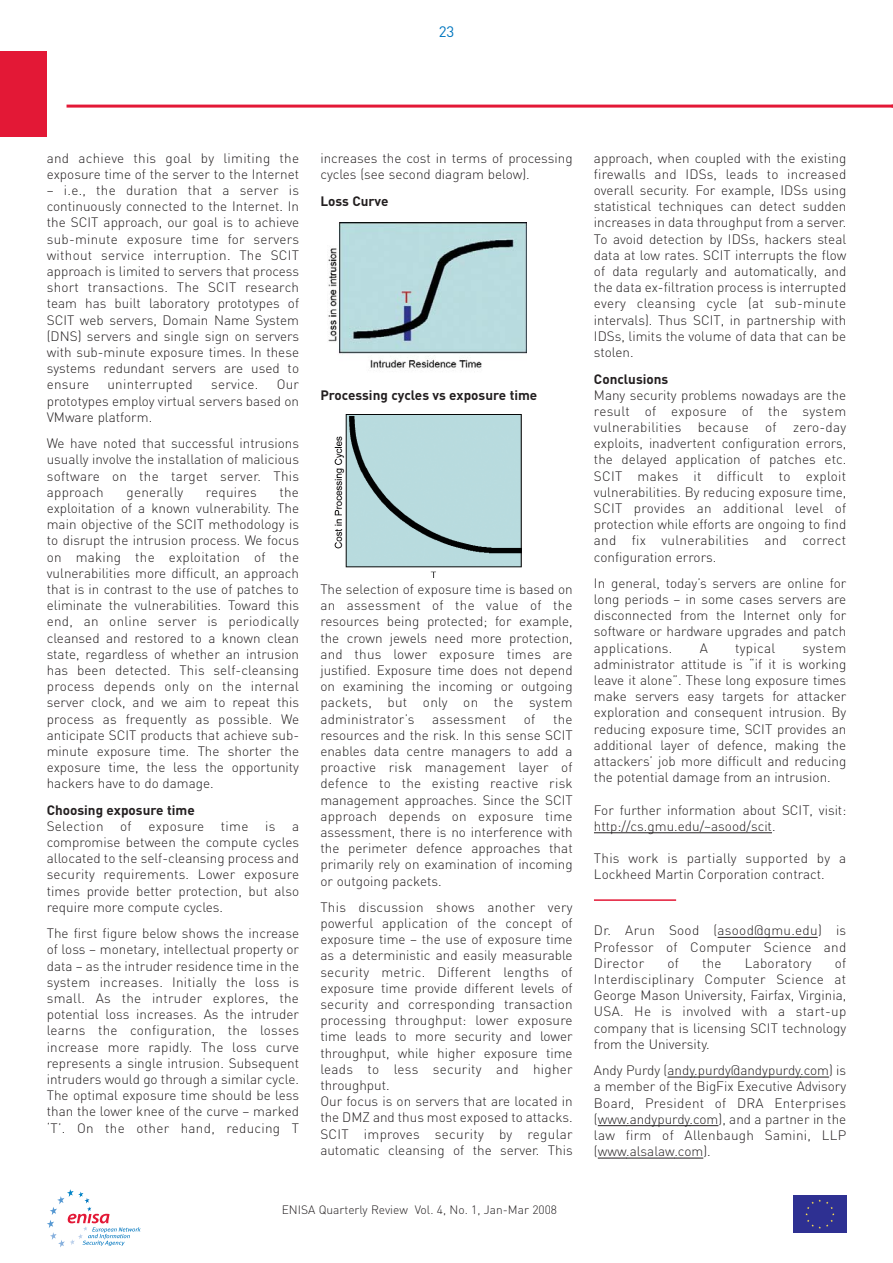
<style>
.page{position:relative;width:893px;height:1263px;background:#fff}
.page>*{position:absolute;margin:0;border:0;box-sizing:border-box;transform-origin:0 0}
.t1{font:15px "DIN";color:#0076bf}
.t2{font:300 13.5px/16.2px "DIN";color:#231f20;text-align:justify}
.t3{font:700 13.5px "DIN";color:#231f20}
.t4{font:300 13.5px "DIN";letter-spacing:.02em;color:#231f20}
.t5{font:300 12px "DIN";color:#231f20}
</style>
<div class="page">
<svg style="left:47px;top:1189px;width:94px;height:58px"></svg>
<div style="left:0;top:51px;width:47px;height:85px;background:#e31836"></div>
<hr style="left:67px;top:105px;width:826px;height:3px;background:#e31836">
<svg style="left:793px;top:1232px;width:53px;height:1px"></svg>
<div style="left:793px;top:1195px;width:53px;height:37px;background:#2e3092"></div>
<svg style="left:805px;top:1200px;width:29px;height:29px"></svg>
<hr style="left:594px;top:833px;width:178px;height:1px;background:#231f20">
<hr style="left:717px;top:937px;width:101px;height:1px;background:#231f20">
<svg style="left:667px;top:1077px;width:51px;height:1px"></svg>
<hr style="left:718px;top:1077px;width:70px;height:1px;background:#231f20">
<svg style="left:788px;top:1077px;width:41px;height:1px"></svg>
<svg style="left:598px;top:1125px;width:28px;height:1px"></svg>
<hr style="left:626px;top:1125px;width:52px;height:1px;background:#231f20">
<svg style="left:677px;top:1125px;width:41px;height:1px"></svg>
<svg style="left:598px;top:1158px;width:28px;height:1px"></svg>
<hr style="left:626px;top:1158px;width:49px;height:1px;background:#231f20">
<svg style="left:674px;top:1158px;width:29px;height:1px"></svg>
<img style="left:328px;top:223px;width:198px;height:146px">
<img style="left:334px;top:414px;width:188px;height:164px">
<hr style="left:594px;top:899px;width:82px;height:2px;background:#e31836">
<p class="t1" style="left:439px;top:26px;width:17px">23</p>
<p class="t2" style="left:47px;top:151px;width:254px">and achieve this goal by limiting the exposure time of the server to the Internet</p>
<p class="t2" style="left:47px;top:184px;width:254px">– i.e., the duration that a server is continuously connected to the Internet. In the SCIT approach, our goal is to achieve sub-minute exposure time for servers without service interruption. The SCIT approach is limited to servers that process short transactions. The SCIT research team has built laboratory prototypes of SCIT web servers, Domain Name System (DNS) servers and single sign on servers with sub-minute exposure times. In these systems redundant servers are used to ensure</p>
<p class="t2" style="left:47px;top:378px;width:254px;text-indent:230px">Our prototypes employ virtual servers based on VMware platform.</p>
<p class="t2" style="left:47px;top:437px;width:254px">We have noted that successful intrusions usually involve the installation of malicious software on the target server. This approach</p>
<p class="t4" style="left:107px;top:380px;width:87px">uninterrupted</p>
<p class="t4" style="left:211px;top:380px;width:49px">service.</p>
<p class="t2" style="left:47px;top:485px;width:254px;text-indent:233px">the exploitation of a known vulnerability. The main objective of the SCIT methodology is to disrupt the intrusion process. We focus on making the exploitation of the vulnerabilities more difficult, an approach that is in contrast to the use of patches to eliminate the vulnerabilities. Toward this end, an online server is periodically cleansed and restored to a known clean state, regardless of whether an intrusion has been detected. This self-cleansing process depends only on the internal server clock, and we aim to repeat this process as frequently as possible. We anticipate SCIT products that achieve sub&shy;minute exposure time. The shorter the exposure time, the less the opportunity hackers have to do damage.</p>
<p class="t3" style="left:47px;top:806px;width:149px">Choosing exposure time</p>
<p class="t2" style="left:47px;top:820px;width:254px">Selection of exposure time is a compromise between the compute cycles allocated to the self-cleansing process and security requirements. Lower exposure times provide better protection, but also require more compute cycles.</p>
<p class="t2" style="left:47px;top:927px;width:254px">The first figure below shows the increase of loss – monetary, intellectual property or data – as the intruder residence time in the system increases. Initially the loss is small. As the intruder explores, the potential loss increases. As the intruder learns the configuration, the losses increase more rapidly. The loss curve represents a single intrusion. Subsequent intruders would go through a similar cycle.<br>The optimal exposure time should be less than the lower knee of the curve – marked ‘T’. On the other hand, reducing T</p>
<p class="t4" style="left:126px;top:487px;width:58px">generally</p>
<p class="t4" style="left:206px;top:487px;width:53px">requires</p>
<p class="t2" style="left:320px;top:151px;width:254px">increases the cost in terms of processing cycles (see second diagram below).</p>
<p class="t3" style="left:320px;top:196px;width:70px">Loss Curve</p>
<p class="t3" style="left:320px;top:391px;width:218px">Processing cycles vs exposure time</p>
<p class="t2" style="left:320px;top:583px;width:254px">The selection of exposure time is based on an assessment of the value of the resources being protected; for example, the crown jewels need more protection, and thus lower exposure times are justified. Exposure time does not depend on examining the incoming or outgoing packets, but only on the system administrator’s</p>
<p class="t2" style="left:320px;top:712px;width:254px;text-indent:233px">the resources and the risk. In this sense SCIT enables data centre managers to add a proactive risk management layer of defence to the existing reactive risk management approaches. Since the SCIT approach depends on exposure time assessment, there is no interference with the perimeter defence approaches that primarily rely on examination of incoming or outgoing packets.</p>
<p class="t2" style="left:320px;top:901px;width:254px;text-align:left">This discussion shows another very powerful application of the concept of exposure time – the use of exposure time as a deterministic and easily measurable security metric. Different lengths of exposure time provide different levels of security and corresponding transaction processing throughput: lower exposure time leads to more security and lower throughput, while higher exposure time leads to less security and higher throughput.<br>Our focus is on servers that are located in the DMZ and thus most exposed to attacks.<br>SCIT improves security by regular automatic cleansing of the server. This</p>
<p class="t4" style="left:432px;top:714px;width:75px">assessment</p>
<p class="t2" style="left:524px;top:712px;width:13px">of</p>
<p class="t5" style="left:282px;top:1205px;width:277px">ENISA Quarterly Review Vol. 4, No. 1, Jan-Mar 2008</p>
<p class="t2" style="left:594px;top:151px;width:254px">approach, when coupled with the existing firewalls and IDSs, leads to increased overall security. For example, IDSs using statistical techniques can detect sudden increases in data throughput from a server.<br>To avoid detection by IDSs, hackers steal data at low rates. SCIT interrupts the flow of data regularly and automatically, and the data ex-filtration process is interrupted every cleansing cycle (at sub-minute intervals). Thus SCIT, in partnership with IDSs, limits the volume of data that can be stolen.</p>
<p class="t3" style="left:594px;top:374px;width:76px">Conclusions</p>
<p class="t2" style="left:594px;top:388px;width:254px">Many security problems nowadays are the result of exposure of the system vulnerabilities because of zero-day exploits, inadvertent configuration errors, the delayed application of patches etc.<br>SCIT makes it difficult to exploit vulnerabilities. By reducing exposure time, SCIT provides an additional level of protection while efforts are ongoing to find and fix vulnerabilities and correct configuration errors.</p>
<p class="t2" style="left:594px;top:577px;width:254px">In general, today’s servers are online for long periods – in some cases servers are disconnected from the Internet only for software or hardware upgrades and patch applications.</p>
<p class="t2" style="left:700px;top:641px;width:10px">A</p>
<p class="t4" style="left:735px;top:643px;width:42px">typical</p>
<p class="t2" style="left:594px;top:641px;width:254px;text-indent:209px">system administrator attitude is “if it is working leave it alone”. These long exposure times make servers easy targets for attacker exploration and consequent intrusion. By reducing exposure time, SCIT provides an additional layer of defence, making the attackers’ job more difficult and reducing the potential damage from an intrusion.</p>
<p class="t2" style="left:594px;top:803px;width:254px">For further information about SCIT, visit: http://cs.gmu.edu/~asood/scit.</p>
<p class="t2" style="left:594px;top:852px;width:254px">This work is partially supported by a<br>Lockheed Martin Corporation contract.</p>
<p class="t2" style="left:594px;top:924px;width:254px">Dr. Arun Sood (asood@gmu.edu) is Professor of Computer Science and Director</p>
<p class="t2" style="left:594px;top:957px;width:254px;text-indent:241px">of Interdisciplinary Computer Science at George Mason University, Fairfax, Virginia, USA. He is involved with a start-up company that is licensing SCIT technology from the University.</p>
<p class="t2" style="left:594px;top:1064px;width:254px">Andy Purdy (andy.purdy@andypurdy.com) is a member of the BigFix Executive Advisory Board, President of DRA Enterprises (www.andypurdy.com), and a partner in the law firm of Allenbaugh Samini, LLP (www.alsalaw.com).</p>
<p class="t2" style="left:667px;top:957px;width:13px">of</p>
<p class="t2" style="left:702px;top:957px;width:21px">the</p>
<p class="t4" style="left:745px;top:958px;width:68px">Laboratory</p>
</div>
